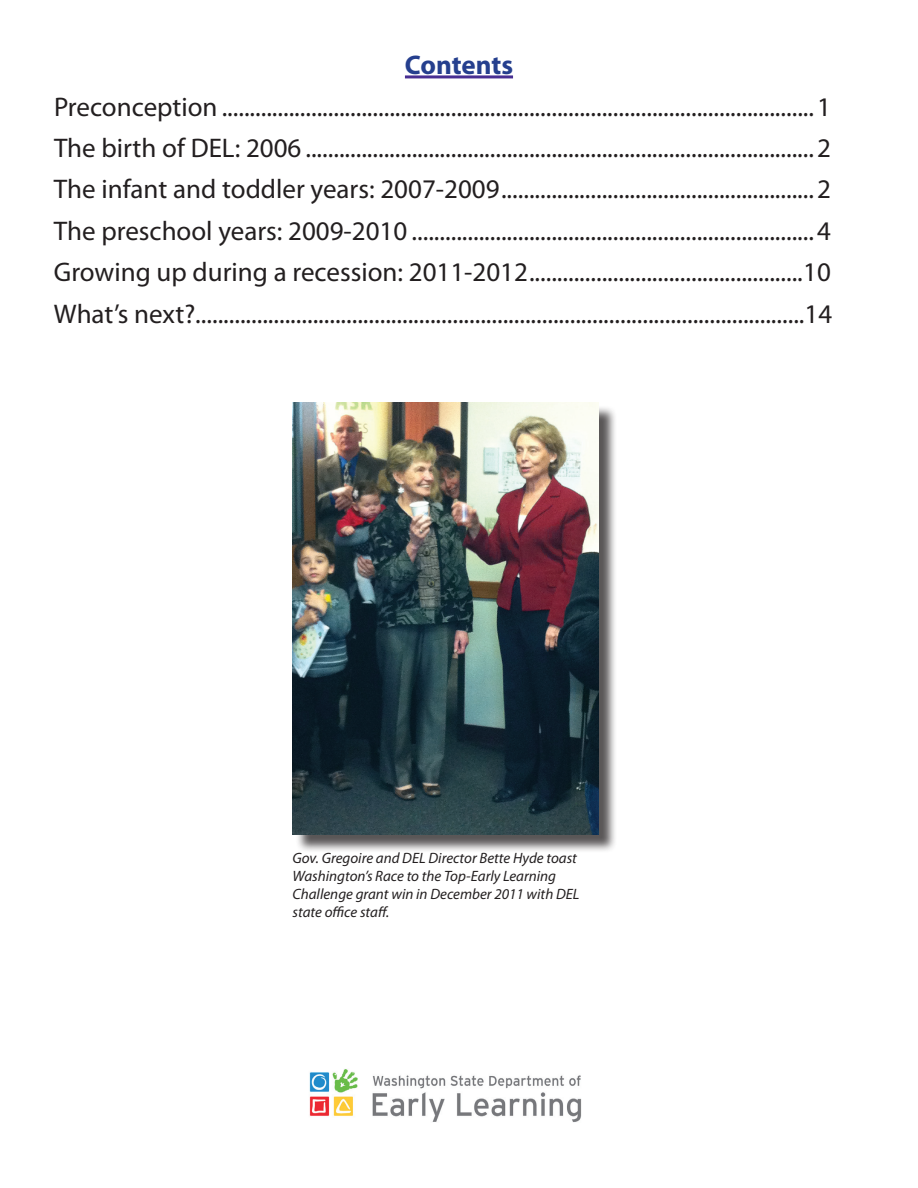
<style>
.page{position:relative;width:918px;height:1188px;background:#fff}
.page>*{position:absolute;margin:0;border:0;box-sizing:border-box;transform-origin:0 0}
.t1{font:27px/41.4px "Myriad Pro";color:#231f20;text-align:justify}
.t2{font:700 27px "Myriad Pro";letter-spacing:-.005em;color:#253f8e}
.t3{font:italic 15px/18px "Myriad Pro";color:#231f20}
</style>
<div class="page">
<hr style="left:405px;top:75px;width:108px;height:3px;background:#482e92">
<div style="left:295px;top:405px;width:322px;height:449px;background:#231f20;opacity:.75"></div>
<img style="left:293px;top:403px;width:305px;height:432px">
<img style="left:309px;top:1069px;width:273px;height:54px">
<p class="t2" style="left:405px;top:48px;width:110px">Contents</p>
<p class="t1" style="left:54px;top:85px;width:780px">Preconception ..........................................................................................................1<br>The birth of DEL: 2006 ...........................................................................................2<br>The infant and toddler years: 2007-2009........................................................2<br>The preschool years: 2009-2010 ........................................................................4<br>Growing up during a recession: 2011-2012.................................................10<br>What’s next?.............................................................................................................14</p>
<p class="t3" style="left:292px;top:849px;width:288px">Gov. Gregoire and DEL Director Bette Hyde toast Washington’s Race to the Top-Early Learning Challenge grant win in December 2011 with DEL state office staff.</p>
</div>
